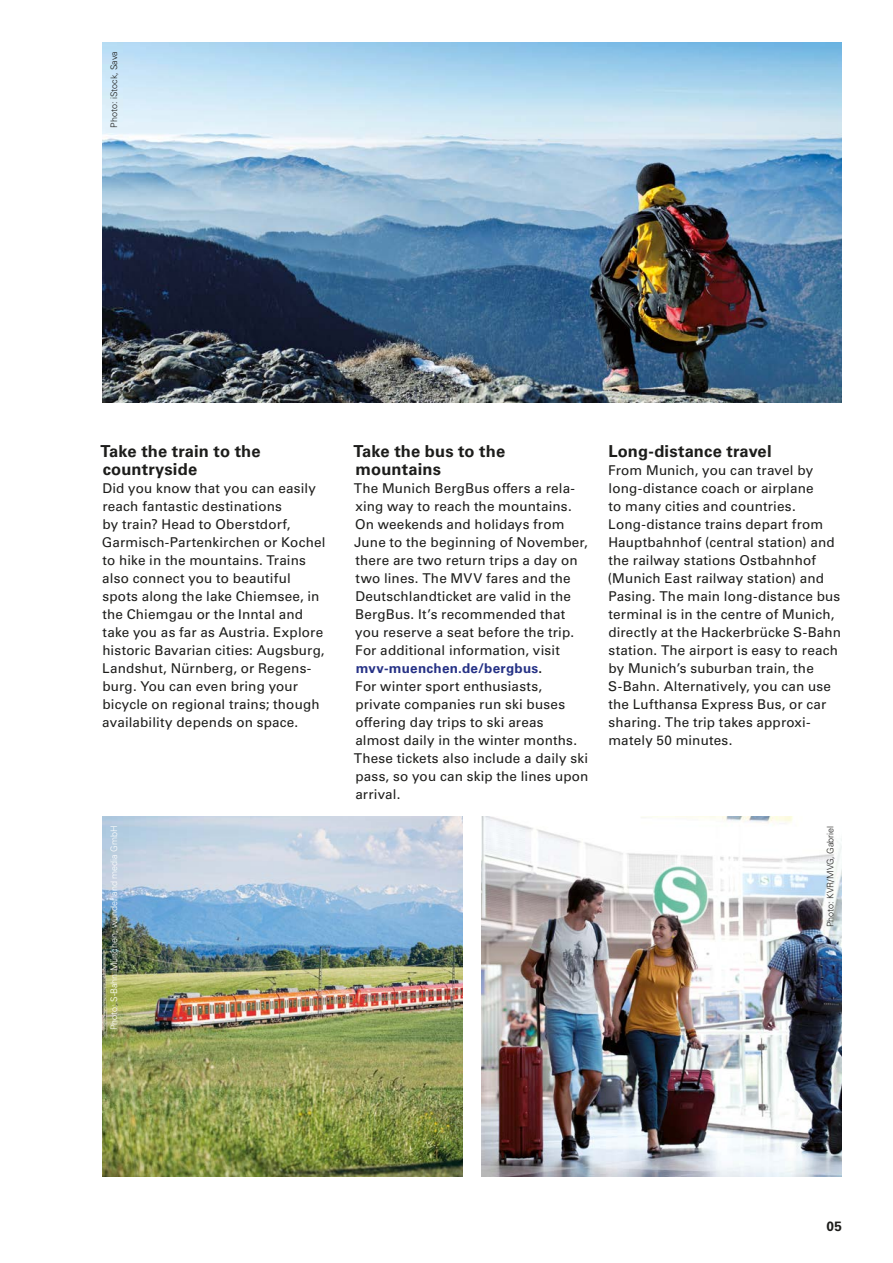
<style>
.page{position:relative;width:893px;height:1263px;background:#fff}
.page>*{position:absolute;margin:0;border:0;box-sizing:border-box;transform-origin:0 0}
.Rework_Überschriften_H2_H2_Headline_Teas{font:700 16.5px/18px "Univers LT Pro 65";letter-spacing:.005em;color:#1d1d1b}
.Rework_Fließtext_H3_p_Fließtext_optisch{font:13.5px/18px "Univers LT Pro 55 Roman";letter-spacing:.01em;color:#1d1d1b}
.t1{font:700 13.5px "Univers LT Pro 65";color:#1d1d1b}
.Copy{font:300 9px "Univers LT Pro 45";color:#fff}
.Copy-2{font:300 9px "Univers LT Pro 45";color:#1d1d1b}
.P_Copy{font:300 9px "Univers LT Pro 45";color:#1d1d1b}
.s1{font-family:"Univers LT Pro 65";font-weight:700;color:#263286}
.s2{font-family:"Univers LT Pro 65";font-weight:700}
</style>
<div class="page">
<img style="left:102px;top:43px;width:740px;height:360px">
<img style="left:482px;top:817px;width:360px;height:360px">
<img style="left:102px;top:817px;width:360px;height:360px">
<p class="P_Copy" style="left:108px;top:128px;width:78px;rotate:-90deg">Photo: iStock, Sava</p>
<h2 class="Rework_Überschriften_H2_H2_Headline_Teas" style="left:100px;top:441px;width:162px">Take the train to the countryside</h2>
<h3 class="Rework_Fließtext_H3_p_Fließtext_optisch" style="left:102px;top:478px;width:225px">Did you know that you can easily reach fantastic destinations<br>by train? Head to Oberstdorf,<br>Garmisch-Partenkirchen or Kochel to hike in the mountains. Trains also connect you to beautiful spots along the lake Chiemsee, in the Chiemgau or the Inntal and take you as far as Austria. Explore historic Bavarian cities: Augsburg,<br>Landshut, Nürnberg, or Regens&shy;burg. You can even bring your bicycle on regional trains; though availability depends on space.</h3>
<p class="Copy" style="left:108px;top:1030px;width:206px;rotate:-90deg">Photo: S-Bahn München, wunderland media GmbH</p>
<h2 class="Rework_Überschriften_H2_H2_Headline_Teas" style="left:353px;top:441px;width:153px">Take the bus to the mountains</h2>
<h3 class="Rework_Fließtext_H3_p_Fließtext_optisch" style="left:354px;top:478px;width:236px">The Munich BergBus offers a rela&shy;xing way to reach the mountains.<br>On weekends and holidays from<br>June to the beginning of November, there are two return trips a day on two lines. The MVV fares and the<br>Deutschlandticket are valid in the<br>BergBus. It’s recommended that you reserve a seat before the trip.<br>For additional information, visit <span class="s1">mvv-muenchen.de/bergbus</span><span class="s2">.</span></h3>
<h3 class="Rework_Fließtext_H3_p_Fließtext_optisch" style="left:354px;top:676px;width:236px">For winter sport enthusiasts, private companies run ski buses offering day trips to ski areas almost daily in the winter months.<br>These tickets also include a daily ski pass, so you can skip the lines upon arrival.</h3>
<h2 class="Rework_Überschriften_H2_H2_Headline_Teas" style="left:608px;top:441px;width:165px">Long-distance travel</h2>
<h3 class="Rework_Fließtext_H3_p_Fließtext_optisch" style="left:608px;top:460px;width:235px">From Munich, you can travel by long-distance coach or airplane<br>to many cities and countries.<br>Long-distance trains depart from<br>Hauptbahnhof (central station) and the railway stations Ostbahnhof (Munich East railway station) and<br>Pasing. The main long-distance bus terminal is in the centre of Munich, directly at the Hackerbrücke S-Bahn station. The airport is easy to reach by Munich’s suburban train, the<br>S-Bahn. Alternatively, you can use the Lufthansa Express Bus, or car sharing. The trip takes approxi&shy;mately 50 minutes.</h3>
<p class="Copy-2" style="left:824px;top:927px;width:103px;rotate:-90deg">Photo: KVR/MVG, Gabriel</p>
<p class="t1" style="left:826px;top:1216px;width:17px">05</p>
</div>
